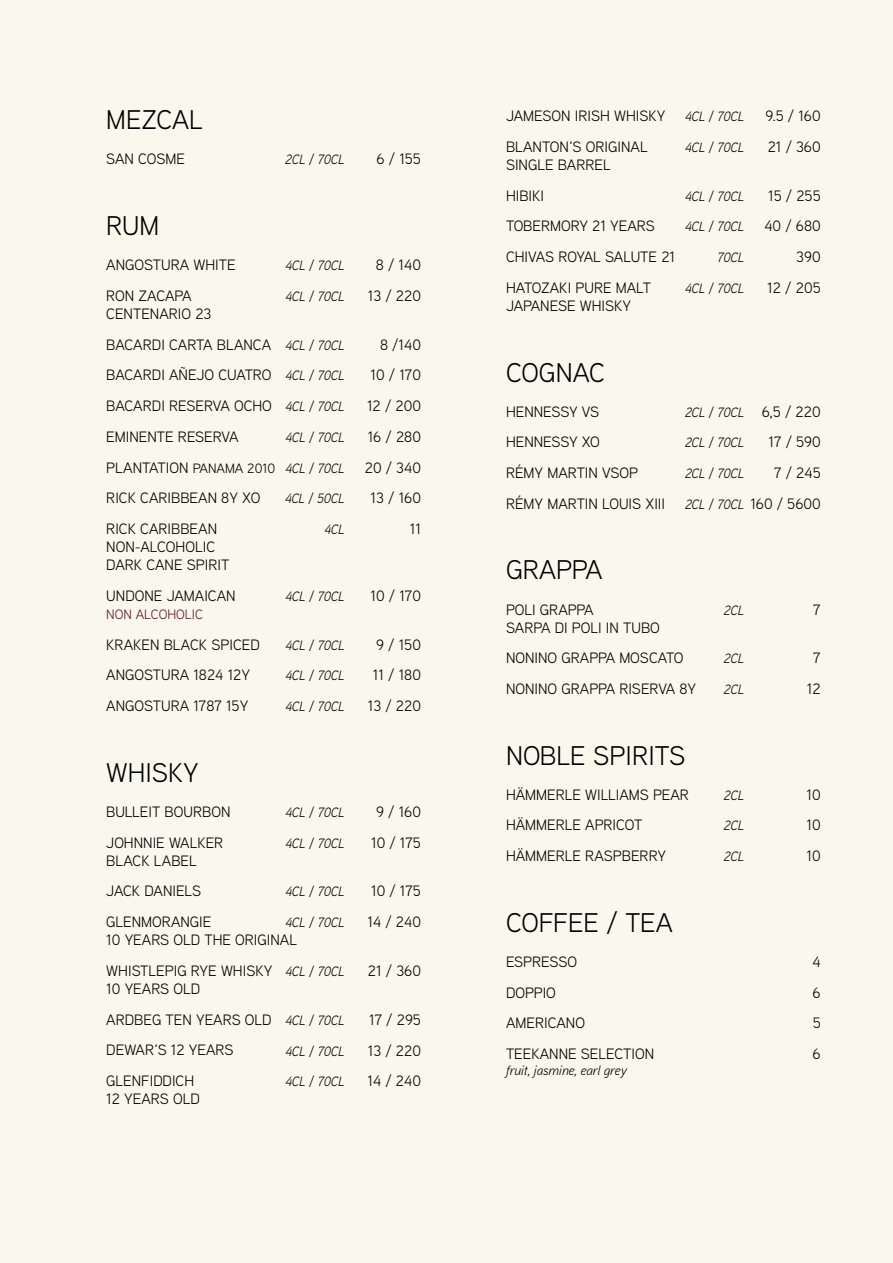
<style>
.page{position:relative;width:893px;height:1263px;background:#faf7ed}
.page>*{position:absolute;margin:0;border:0;box-sizing:border-box;transform-origin:0 0}
.t1{font:27px "Aaux Next";color:#000}
.t2{font:15px/30.8px "Aaux Next";color:#000}
.t3{font:italic 13.5px "Aaux Next";color:#000}
.t4{font:13.5px "Aaux Next";color:#631922}
.s1{font-style:italic;font-size:13.5px}
.s2{font-size:13.5px}
.s3{font-style:normal;font-size:15px}
</style>
<div class="page">
<h1 class="t1" style="left:106px;top:102px;width:98px">MEZCAL</h1>
<p class="t2" style="left:106px;top:143px;width:80px">SAN COSME</p>
<p class="t3" style="left:285px;top:151px;width:61px">2CL / 70CL</p>
<p class="t2" style="left:377px;top:143px;width:46px">6 / 155</p>
<h1 class="t1" style="left:106px;top:208px;width:54px">RUM</h1>
<p class="t2" style="left:106px;top:249px;width:131px">ANGOSTURA WHITE</p>
<p class="t3" style="left:286px;top:256px;width:60px">4CL / 70CL</p>
<p class="t2" style="left:376px;top:249px;width:47px">8 / 140</p>
<p class="t2" style="left:106px;top:280px;width:87px">RON ZACAPA</p>
<p class="t3" style="left:286px;top:287px;width:60px">4CL / 70CL</p>
<p class="t2" style="left:368px;top:280px;width:55px">13 / 220</p>
<p class="t2" style="left:106px;top:298px;width:240px">CENTENARIO 23<br>BACARDI CARTA BLANCA <span class="s1">4CL / 70CL</span></p>
<p class="t2" style="left:380px;top:328px;width:42px">8 /140</p>
<p class="t2" style="left:106px;top:359px;width:240px">BACARDI AÑEJO CUATRO <span class="s1">4CL / 70CL</span></p>
<p class="t2" style="left:371px;top:359px;width:52px">10 / 170</p>
<p class="t2" style="left:106px;top:390px;width:240px">BACARDI RESERVA OCHO <span class="s1">4CL / 70CL</span></p>
<p class="t2" style="left:367px;top:390px;width:55px">12 / 200</p>
<p class="t2" style="left:106px;top:421px;width:134px">EMINENTE RESERVA</p>
<p class="t3" style="left:286px;top:428px;width:60px">4CL / 70CL</p>
<p class="t2" style="left:368px;top:421px;width:55px">16 / 280</p>
<p class="t2" style="left:106px;top:451px;width:240px">PLANTATION <span class="s2">PANAMA 2010</span> <span class="s1">4CL / 70CL</span></p>
<p class="t2" style="left:365px;top:452px;width:58px">20 / 340</p>
<p class="t2" style="left:106px;top:482px;width:156px">RICK CARIBBEAN 8Y XO</p>
<p class="t3" style="left:285px;top:490px;width:61px">4CL / 50CL</p>
<p class="t2" style="left:371px;top:482px;width:52px">13 / 160</p>
<p class="t2" style="left:106px;top:513px;width:112px">RICK CARIBBEAN</p>
<p class="t3" style="left:325px;top:520px;width:21px">4CL</p>
<p class="t2" style="left:410px;top:513px;width:13px">11</p>
<p class="t2" style="left:106px;top:537px;width:125px;line-height:18px">NON-ALCOHOLIC<br>DARK CANE SPIRIT</p>
<p class="t2" style="left:106px;top:580px;width:131px">UNDONE JAMAICAN</p>
<p class="t3" style="left:286px;top:587px;width:60px">4CL / 70CL</p>
<p class="t2" style="left:371px;top:580px;width:52px">10 / 170</p>
<p class="t4" style="left:106px;top:605px;width:98px">NON ALCOHOLIC</p>
<p class="t2" style="left:106px;top:629px;width:155px">KRAKEN BLACK SPICED</p>
<p class="t3" style="left:286px;top:636px;width:60px">4CL / 70CL</p>
<p class="t2" style="left:376px;top:629px;width:46px">9 / 150</p>
<p class="t2" style="left:106px;top:659px;width:145px">ANGOSTURA 1824 12Y</p>
<p class="t3" style="left:286px;top:667px;width:60px">4CL / 70CL</p>
<p class="t2" style="left:373px;top:659px;width:49px">11 / 180</p>
<p class="t2" style="left:106px;top:690px;width:143px">ANGOSTURA 1787 15Y</p>
<p class="t3" style="left:286px;top:697px;width:60px">4CL / 70CL</p>
<p class="t2" style="left:368px;top:690px;width:55px">13 / 220</p>
<h1 class="t1" style="left:106px;top:754px;width:94px">WHISKY</h1>
<p class="t2" style="left:106px;top:796px;width:126px">BULLEIT BOURBON</p>
<p class="t3" style="left:286px;top:803px;width:60px">4CL / 70CL</p>
<p class="t2" style="left:376px;top:796px;width:46px">9 / 160</p>
<p class="t2" style="left:106px;top:826px;width:119px">JOHNNIE WALKER</p>
<p class="t3" style="left:286px;top:834px;width:60px">4CL / 70CL</p>
<p class="t2" style="left:371px;top:826px;width:51px">10 / 175</p>
<p class="t2" style="left:106px;top:844px;width:97px">BLACK LABEL<br>JACK DANIELS</p>
<p class="t3" style="left:286px;top:883px;width:60px">4CL / 70CL</p>
<p class="t2" style="left:371px;top:875px;width:51px">10 / 175</p>
<p class="t2" style="left:106px;top:906px;width:107px">GLENMORANGIE</p>
<p class="t3" style="left:286px;top:913px;width:60px">4CL / 70CL</p>
<p class="t2" style="left:367px;top:906px;width:55px">14 / 240</p>
<p class="t2" style="left:106px;top:924px;width:240px">10 YEARS OLD THE ORIGINAL<br>WHISTLEPIG RYE WHISKY <span class="s1">4CL / 70CL</span></p>
<p class="t2" style="left:368px;top:955px;width:55px">21 / 360</p>
<p class="t2" style="left:106px;top:973px;width:240px">10 YEARS OLD<br>ARDBEG TEN YEARS OLD <span class="s1">4CL / 70CL</span></p>
<p class="t2" style="left:369px;top:1003px;width:53px">17 / 295</p>
<p class="t2" style="left:106px;top:1034px;width:129px">DEWAR‘S 12 YEARS</p>
<p class="t3" style="left:286px;top:1042px;width:60px">4CL / 70CL</p>
<p class="t2" style="left:368px;top:1034px;width:55px">13 / 220</p>
<p class="t2" style="left:106px;top:1065px;width:89px">GLENFIDDICH</p>
<p class="t3" style="left:286px;top:1072px;width:60px">4CL / 70CL</p>
<p class="t2" style="left:367px;top:1065px;width:55px">14 / 240</p>
<p class="t2" style="left:106px;top:1083px;width:95px">12 YEARS OLD</p>
<p class="t2" style="left:506px;top:100px;width:161px">JAMESON IRISH WHISKY</p>
<p class="t3" style="left:685px;top:107px;width:60px">4CL / 70CL</p>
<p class="t2" style="left:766px;top:100px;width:57px">9.5 / 160</p>
<p class="t2" style="left:506px;top:131px;width:143px">BLANTON‘S ORIGINAL</p>
<p class="t3" style="left:685px;top:138px;width:60px">4CL / 70CL</p>
<p class="t2" style="left:768px;top:131px;width:55px">21 / 360</p>
<p class="t2" style="left:506px;top:149px;width:106px">SINGLE BARREL<br>HIBIKI</p>
<p class="t3" style="left:685px;top:187px;width:60px">4CL / 70CL</p>
<p class="t2" style="left:768px;top:179px;width:54px">15 / 255</p>
<p class="t2" style="left:506px;top:210px;width:150px">TOBERMORY 21 YEARS</p>
<p class="t3" style="left:685px;top:218px;width:60px">4CL / 70CL</p>
<p class="t2" style="left:764px;top:210px;width:58px">40 / 680</p>
<p class="t2" style="left:506px;top:241px;width:171px">CHIVAS ROYAL SALUTE 21</p>
<p class="t3" style="left:718px;top:248px;width:28px">70CL</p>
<p class="t2" style="left:796px;top:241px;width:26px">390</p>
<p class="t2" style="left:506px;top:272px;width:146px">HATOZAKI PURE MALT</p>
<p class="t3" style="left:685px;top:279px;width:60px">4CL / 70CL</p>
<p class="t2" style="left:767px;top:272px;width:55px">12 / 205</p>
<p class="t2" style="left:506px;top:290px;width:127px">JAPANESE WHISKY</p>
<h1 class="t1" style="left:506px;top:354px;width:101px">COGNAC</h1>
<p class="t2" style="left:506px;top:395px;width:95px">HENNESSY VS</p>
<p class="t3" style="left:685px;top:403px;width:137px">2CL / 70CL <span class="s3">6,5 / 220</span></p>
<p class="t2" style="left:506px;top:426px;width:95px">HENNESSY XO</p>
<p class="t3" style="left:685px;top:433px;width:61px">2CL / 70CL</p>
<p class="t2" style="left:768px;top:426px;width:54px">17 / 590</p>
<p class="t2" style="left:506px;top:457px;width:133px">RÉMY MARTIN VSOP</p>
<p class="t3" style="left:685px;top:464px;width:61px">2CL / 70CL</p>
<p class="t2" style="left:774px;top:457px;width:48px">7 / 245</p>
<p class="t2" style="left:506px;top:488px;width:161px">RÉMY MARTIN LOUIS XIII</p>
<p class="t3" style="left:685px;top:495px;width:137px">2CL / 70CL <span class="s3">160 / 5600</span></p>
<h1 class="t1" style="left:506px;top:552px;width:98px">GRAPPA</h1>
<p class="t2" style="left:506px;top:593px;width:89px">POLI GRAPPA</p>
<p class="t3" style="left:724px;top:601px;width:22px">2CL</p>
<p class="t2" style="left:813px;top:593px;width:9px">7</p>
<p class="t2" style="left:506px;top:611px;width:179px">SARPA DI POLI IN TUBO<br>NONINO GRAPPA MOSCATO</p>
<p class="t3" style="left:724px;top:649px;width:22px">2CL</p>
<p class="t2" style="left:813px;top:642px;width:9px">7</p>
<p class="t2" style="left:506px;top:673px;width:192px">NONINO GRAPPA RISERVA 8Y</p>
<p class="t3" style="left:724px;top:680px;width:22px">2CL</p>
<p class="t2" style="left:807px;top:673px;width:15px">12</p>
<h1 class="t1" style="left:506px;top:737px;width:181px">NOBLE SPIRITS</h1>
<p class="t2" style="left:506px;top:778px;width:184px">HÄMMERLE WILLIAMS PEAR</p>
<p class="t3" style="left:724px;top:786px;width:22px">2CL</p>
<p class="t2" style="left:806px;top:778px;width:16px">10</p>
<p class="t2" style="left:506px;top:809px;width:138px">HÄMMERLE APRICOT</p>
<p class="t3" style="left:724px;top:817px;width:22px">2CL</p>
<p class="t2" style="left:806px;top:809px;width:16px">10</p>
<p class="t2" style="left:506px;top:840px;width:162px">HÄMMERLE RASPBERRY</p>
<p class="t3" style="left:724px;top:847px;width:22px">2CL</p>
<p class="t2" style="left:806px;top:840px;width:16px">10</p>
<h1 class="t1" style="left:506px;top:904px;width:168px">COFFEE / TEA</h1>
<p class="t2" style="left:506px;top:946px;width:73px">ESPRESSO</p>
<p class="t2" style="left:812px;top:946px;width:10px">4</p>
<p class="t2" style="left:506px;top:976px;width:51px">DOPPIO</p>
<p class="t2" style="left:813px;top:976px;width:10px">6</p>
<p class="t2" style="left:506px;top:1007px;width:81px">AMERICANO</p>
<p class="t2" style="left:813px;top:1007px;width:10px">5</p>
<p class="t2" style="left:506px;top:1038px;width:150px">TEEKANNE SELECTION</p>
<p class="t2" style="left:813px;top:1038px;width:10px">6</p>
<p class="t3" style="left:506px;top:1061px;width:122px">fruit, jasmine, earl grey</p>
</div>
